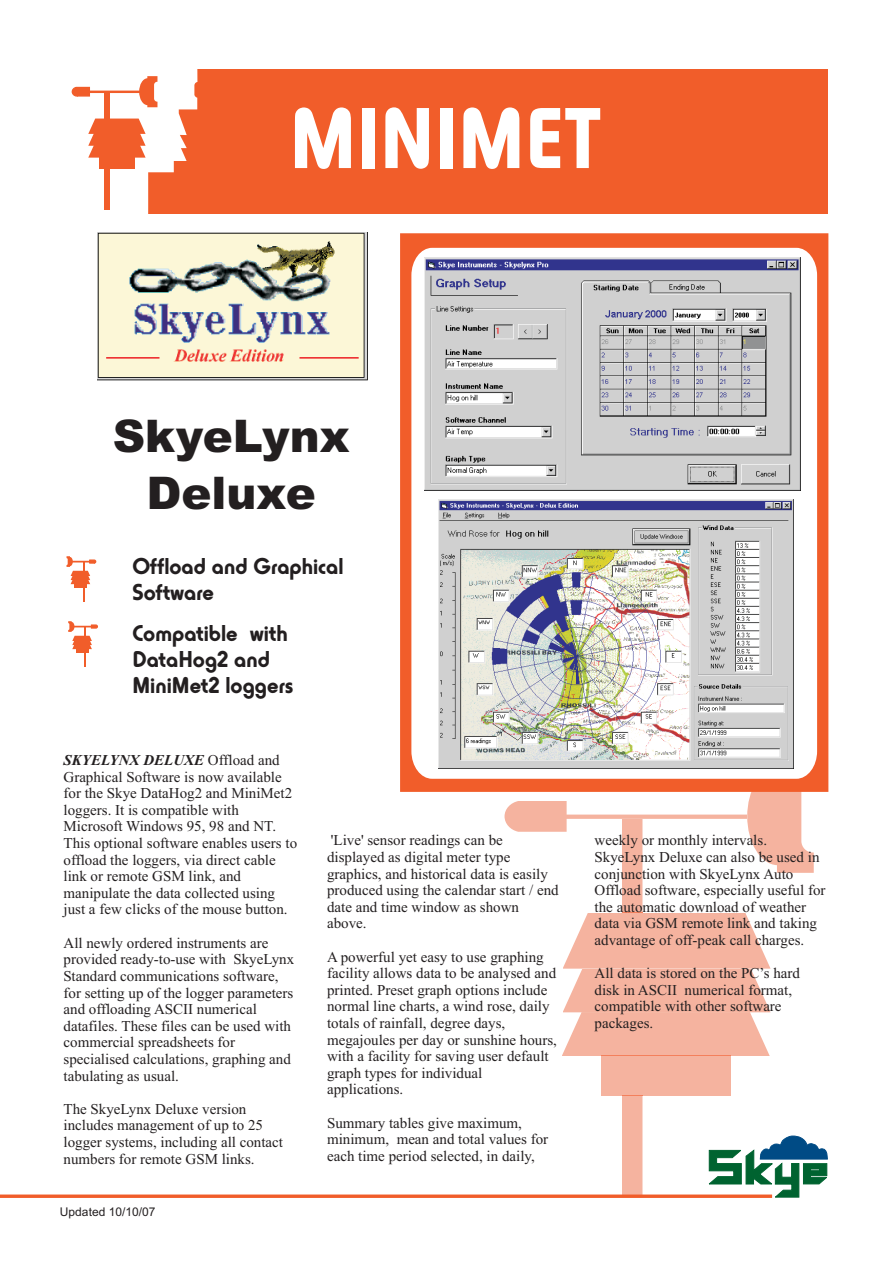
<style>
.page{position:relative;width:894px;height:1263px;background:#fff}
.page>*{position:absolute;margin:0;border:0;box-sizing:border-box;transform-origin:0 0}
.t1{font:90px "Horatio D Bol";color:#fff}
.t2{font:900 45px/57.2px "Arial";color:#231f20;text-align:center}
.t3{font:24px/25.8px "Horatio D Bol";color:#231f20}
.t4{font:15px/16.6px "Times New Roman";color:#231f20}
.t5{font:12px "Arial";color:#231f20}
.s1{font-weight:700;font-style:italic}
</style>
<div class="page">
<img style="left:98px;top:233px;width:270px;height:148px">
<div style="left:122px;top:69px;width:706px;height:144px;background:#f15d2a"></div>
<svg style="left:400px;top:233px;width:428px;height:559px"></svg>
<hr style="left:0;top:1195px;width:772px;height:3px;background:#f15d2a">
<svg style="left:505px;top:760px;width:323px;height:438px"></svg>
<div style="left:74px;top:582px;width:13px;height:6px;background:#f15d2a"></div>
<hr style="left:83px;top:561px;width:2px;height:41px;background:#f15d2a">
<svg style="left:67px;top:556px;width:30px;height:28px"></svg>
<svg style="left:71px;top:69px;width:126px;height:145px"></svg>
<img style="left:425px;top:257px;width:376px;height:234px">
<img style="left:438px;top:499px;width:355px;height:269px">
<div style="left:76px;top:647px;width:12px;height:6px;background:#f15d2a"></div>
<hr style="left:84px;top:626px;width:2px;height:41px;background:#f15d2a">
<svg style="left:68px;top:621px;width:30px;height:28px"></svg>
<h1 class="t1" style="left:290px;top:108px;width:313px">MINIMET</h1>
<h2 class="t2" style="left:113px;top:412px;width:239px">SkyeLynx<br>Deluxe</h2>
<h3 class="t3" style="left:132px;top:556px;width:213px">Offload and Graphical<br>Software</h3>
<h3 class="t3" style="left:132px;top:623px;width:162px">Compatible with<br>DataHog2 and<br>MiniMet2 loggers</h3>
<p class="t4" style="left:64px;top:753px;width:235px"><span class="s1">SKYELYNX DELUXE</span> Offload and Graphical Software is now available for the Skye DataHog2 and MiniMet2 loggers. It is compatible with Microsoft Windows 95, 98 and NT.<br>This optional software enables users to offload the loggers, via direct cable link or remote GSM link, and manipulate the data collected using just a few clicks of the mouse button.</p>
<p class="t4" style="left:64px;top:936px;width:232px">All newly ordered instruments are provided ready-to-use with SkyeLynx Standard communications software, for setting up of the logger parameters and offloading ASCII numerical datafiles. These files can be used with commercial spreadsheets for specialised calculations, graphing and tabulating as usual.</p>
<p class="t4" style="left:64px;top:1102px;width:221px">The SkyeLynx Deluxe version includes management of up to 25 logger systems, including all contact numbers for remote GSM links.</p>
<p class="t5" style="left:60px;top:1205px;width:97px">Updated 10/10/07</p>
<p class="t4" style="left:327px;top:833px;width:233px">'Live' sensor readings can be displayed as digital meter type graphics, and historical data is easily produced using the calendar start / end date and time window as shown above.</p>
<p class="t4" style="left:327px;top:950px;width:231px">A powerful yet easy to use graphing facility allows data to be analysed and printed. Preset graph options include normal line charts, a wind rose, daily totals of rainfall, degree days, megajoules per day or sunshine hours, with a facility for saving user default graph types for individual applications.</p>
<p class="t4" style="left:327px;top:1116px;width:223px">Summary tables give maximum, minimum, mean and total values for each time period selected, in daily,</p>
<p class="t4" style="left:595px;top:833px;width:232px">weekly or monthly intervals.<br>SkyeLynx Deluxe can also be used in conjunction with SkyeLynx Auto Offload software, especially useful for the automatic download of weather data via GSM remote link and taking advantage of off-peak call charges.</p>
<p class="t4" style="left:595px;top:966px;width:207px">All data is stored on the PC’s hard disk in ASCII numerical format, compatible with other software packages.</p>
</div>
